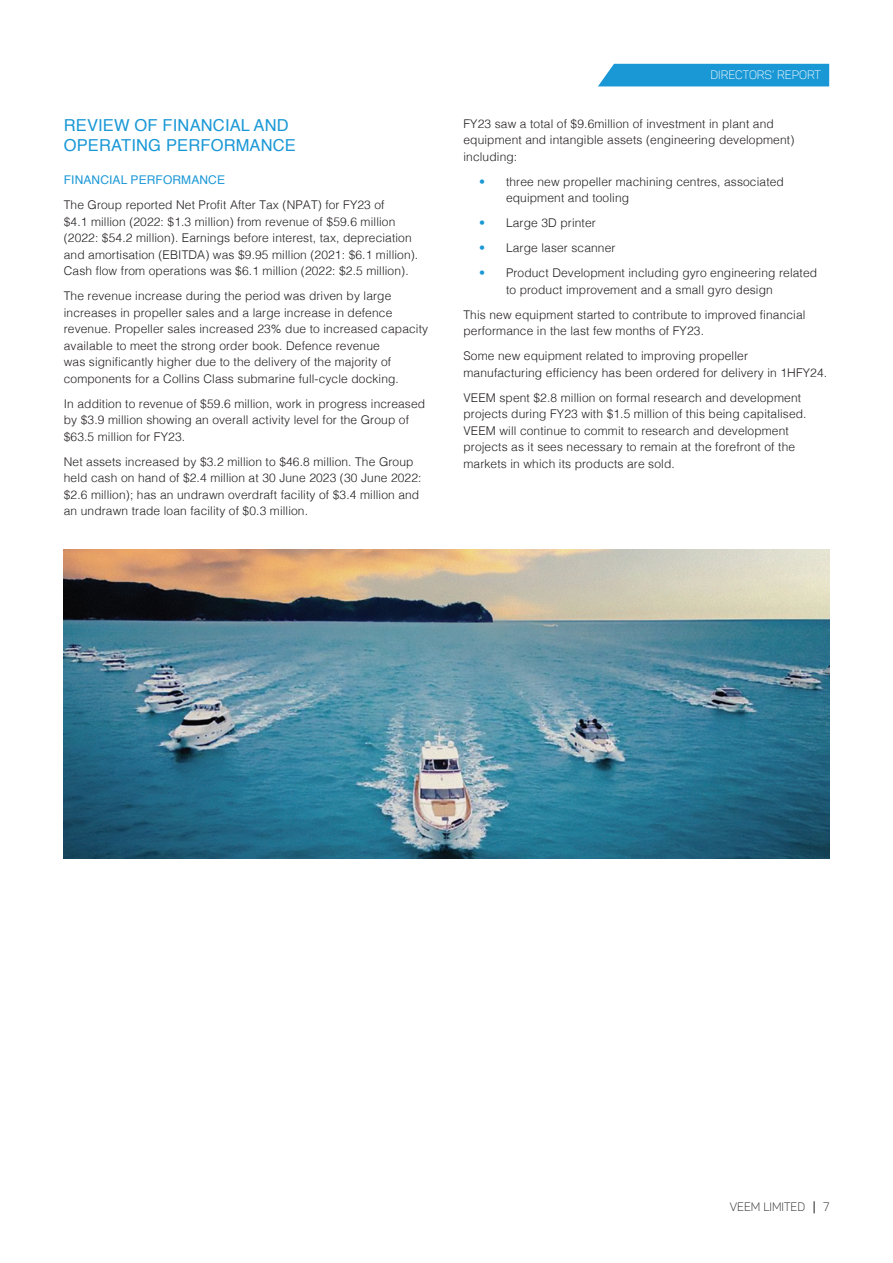
<style>
.page{position:relative;width:893px;height:1263px;background:#fff}
.page>*{position:absolute;margin:0;border:0;box-sizing:border-box;transform-origin:0 0}
.t1{font:16.5px/19.8px "Helvetica";letter-spacing:.01em;color:#1a98d6}
.t2{font:300 12px/16.5px "Helvetica";letter-spacing:.01em;color:#231f20}
.t3{font:12px "Helvetica";letter-spacing:.01em;color:#1a98d6}
.t4{font:12px "Panton Light Caps";color:#fff}
.t5{font:12px "Panton Light Caps";color:#231f20}
.s1{color:#1a98d6}
</style>
<div class="page">
<div style="left:598px;top:64px;width:231px;height:22px;background:#1a98d6"></div>
<svg style="left:814px;top:1201px;width:1px;height:12px"></svg>
<img style="left:64px;top:550px;width:765px;height:309px">
<h1 class="t1" style="left:64px;top:116px;width:234px">REVIEW OF FINANCIAL AND<br>OPERATING PERFORMANCE</h1>
<p class="t3" style="left:64px;top:171px;width:163px">FINANCIAL PERFORMANCE</p>
<p class="t2" style="left:64px;top:196px;width:356px">The Group reported Net Profit After Tax (NPAT) for FY23 of<br>$4.1 million (2022: $1.3 million) from revenue of $59.6 million (2022: $54.2 million). Earnings before interest, tax, depreciation and amortisation (EBITDA) was $9.95 million (2021: $6.1 million).<br>Cash flow from operations was $6.1 million (2022: $2.5 million).</p>
<p class="t2" style="left:64px;top:287px;width:366px">The revenue increase during the period was driven by large increases in propeller sales and a large increase in defence revenue. Propeller sales increased 23% due to increased capacity available to meet the strong order book. Defence revenue<br>was significantly higher due to the delivery of the majority of components for a Collins Class submarine full-cycle docking.</p>
<p class="t2" style="left:64px;top:394px;width:363px">In addition to revenue of $59.6 million, work in progress increased by $3.9 million showing an overall activity level for the Group of $63.5 million for FY23.</p>
<p class="t2" style="left:64px;top:452px;width:359px">Net assets increased by $3.2 million to $46.8 million. The Group held cash on hand of $2.4 million at 30 June 2023 (30 June 2022: $2.6 million); has an undrawn overdraft facility of $3.4 million and an undrawn trade loan facility of $0.3 million.</p>
<p class="t4" style="left:710px;top:68px;width:112px">DIRECTORS’ REPORT</p>
<p class="t2" style="left:463px;top:114px;width:332px">FY23 saw a total of $9.6million of investment in plant and equipment and intangible assets (engineering development) including:</p>
<p class="t2" style="left:506px;top:172px;width:279px;text-indent:-27px"><span class="s1">•</span> three new propeller machining centres, associated equipment and tooling</p>
<p class="t2" style="left:479px;top:214px;width:118px"><span class="s1">•</span> Large 3D printer</p>
<p class="t2" style="left:479px;top:239px;width:138px"><span class="s1">•</span> Large laser scanner</p>
<p class="t2" style="left:506px;top:264px;width:313px;text-indent:-27px"><span class="s1">•</span> Product Development including gyro engineering related to product improvement and a small gyro design</p>
<p class="t2" style="left:463px;top:305px;width:343px">This new equipment started to contribute to improved financial performance in the last few months of FY23.</p>
<p class="t2" style="left:463px;top:347px;width:365px">Some new equipment related to improving propeller manufacturing efficiency has been ordered for delivery in 1HFY24.</p>
<p class="t2" style="left:463px;top:388px;width:345px">VEEM spent $2.8 million on formal research and development projects during FY23 with $1.5 million of this being capitalised.<br>VEEM will continue to commit to research and development projects as it sees necessary to remain at the forefront of the markets in which its products are sold.</p>
<p class="t5" style="left:730px;top:1200px;width:77px">VEEM LIMITED</p>
<p class="t5" style="left:823px;top:1200px;width:8px">7</p>
</div>
